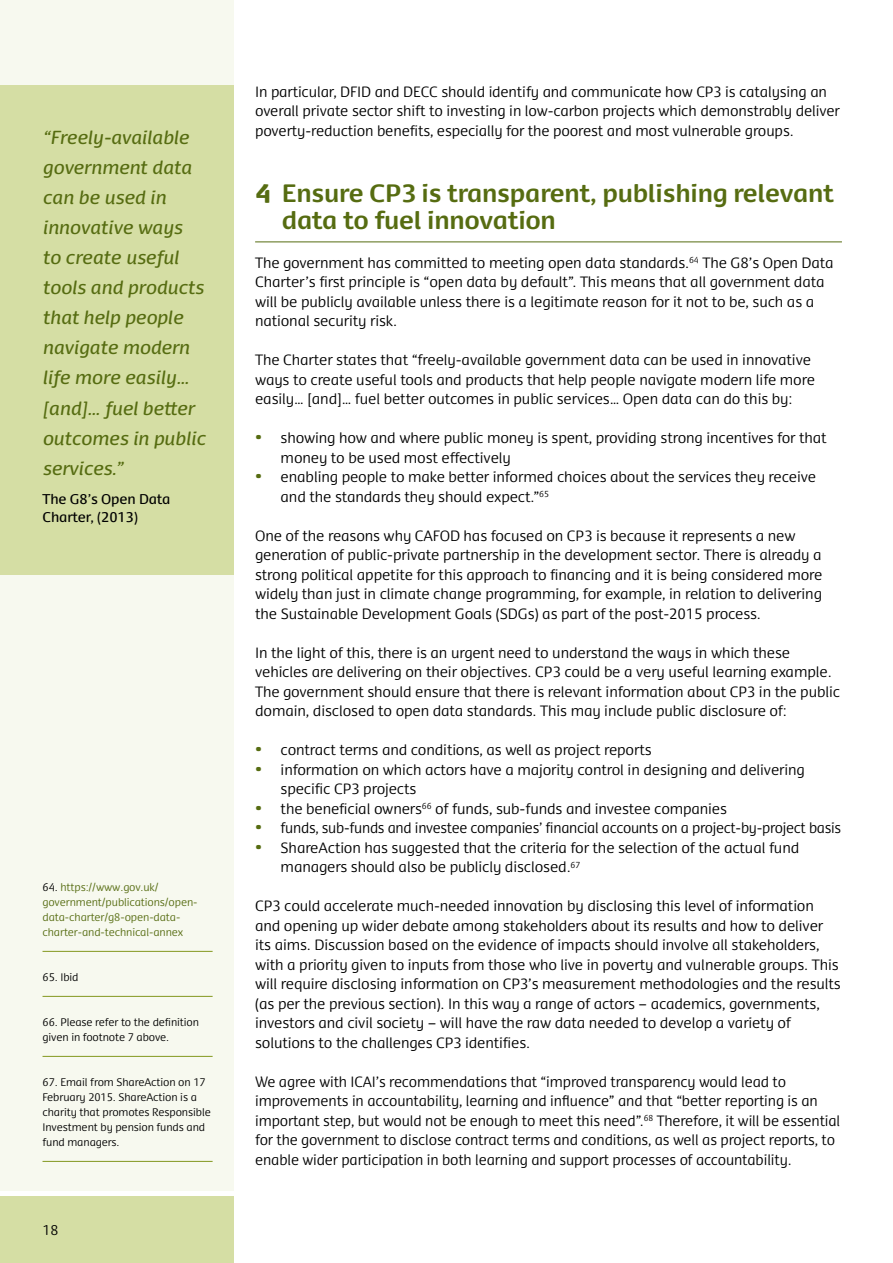
<style>
.page{position:relative;width:893px;height:1263px;background:#fff}
.page>*{position:absolute;margin:0;border:0;box-sizing:border-box;transform-origin:0 0}
.t1{font:700 24px/27px "Dancer TF";letter-spacing:-.01em;color:#566c11}
.t2{font:italic 18px/30px "Dancer Pro";letter-spacing:-.01em;color:#566c11}
.t3{font:300 14.25px/19.5px "Dancer TF";letter-spacing:-.01em;color:#000}
.t4{font:300 14.25px "Dancer TF";letter-spacing:-.01em;color:#000;scale:.96 1}
.t5{font:13.5px/18px "Dancer TF";letter-spacing:-.01em;color:#000}
.t6{font:300 13.5px "Dancer TF";color:#000}
.t7{font:300 10.5px/15px "Dancer TF";letter-spacing:-.01em;color:#000}
.t8{font:300 10.5px/15px "Dancer TF";letter-spacing:-.01em;color:#566c11}
.s1{color:#000}
.s2{font-weight:900}
.s3{font-weight:900;font-size:16.5px;color:#566c11}
</style>
<div class="page">
<div style="left:0;top:0;width:234px;height:1191px;background:#f7f9ef"></div>
<div style="left:0;top:1196px;width:234px;height:67px;background:#d5dea4"></div>
<hr style="left:255px;top:241px;width:587px;height:1px;background:#566c11">
<hr style="left:43px;top:951px;width:170px;height:1px;background:#83981f">
<hr style="left:43px;top:996px;width:170px;height:1px;background:#83981f">
<hr style="left:43px;top:1056px;width:170px;height:1px;background:#83981f">
<hr style="left:43px;top:1161px;width:170px;height:1px;background:#83981f">
<div style="left:0;top:85px;width:234px;height:489px;background:#d5dea4"></div>
<p class="t2" style="left:43px;top:122px;width:165px">“Freely-available government data can be used in innovative ways<br>to create useful tools and products that help people navigate modern life more easily… [and]… fuel better outcomes in public services.”</p>
<p class="t5" style="left:43px;top:490px;width:130px">The G8’s Open Data<br>Charter, (2013)</p>
<p class="t8" style="left:43px;top:879px;width:157px"><span class="s1">64.</span> https://www.gov.uk/ government/publications/open&shy;data-charter/g8-open-data&shy;charter-and-technical-annex</p>
<p class="t7" style="left:43px;top:969px;width:37px">65. Ibid</p>
<p class="t7" style="left:43px;top:1014px;width:158px">66. Please refer to the definition given in footnote 7 above.</p>
<p class="t7" style="left:43px;top:1074px;width:170px">67. Email from ShareAction on 17<br>February 2015. ShareAction is a charity that promotes Responsible<br>Investment by pension funds and fund managers.</p>
<p class="t6" style="left:43px;top:1222px;width:17px">18</p>
<p class="t3" style="left:255px;top:81px;width:586px">In particular, DFID and DECC should identify and communicate how CP3 is catalysing an overall private sector shift to investing in low-carbon projects which demonstrably deliver poverty-reduction benefits, especially for the poorest and most vulnerable groups.</p>
<h1 class="t1" style="left:282px;top:179px;width:554px;text-indent:-27px"><span class="s2">4</span> Ensure CP3 is transparent, publishing relevant data to fuel innovation</h1>
<p class="t3" style="left:255px;top:252px;width:580px">The government has committed to meeting open data standards.<sup>64</sup> The G8’s Open Data Charter’s first principle is “open data by default”. This means that all government data will be publicly available unless there is a legitimate reason for it not to be, such as a national security risk.</p>
<p class="t3" style="left:255px;top:350px;width:561px">The Charter states that “freely-available government data can be used in innovative ways to create useful tools and products that help people navigate modern life more easily… [and]… fuel better outcomes in public services… Open data can do this by:</p>
<p class="t3" style="left:281px;top:428px;width:548px;text-indent:-25px"><span class="s3">•</span> showing how and where public money is spent, providing strong incentives for that money to be used most effectively</p>
<p class="t3" style="left:281px;top:467px;width:537px;text-indent:-25px"><span class="s3">•</span> enabling people to make better informed choices about the services they receive and the standards they should expect.”<sup>65</sup></p>
<p class="t3" style="left:255px;top:525px;width:569px">One of the reasons why CAFOD has focused on CP3 is because it represents a new generation of public-private partnership in the development sector. There is already a strong political appetite for this approach to financing and it is being considered more widely than just in climate change programming, for example, in relation to delivering the Sustainable Development Goals (SDGs) as part of the post-2015 process.</p>
<p class="t3" style="left:255px;top:642px;width:586px">In the light of this, there is an urgent need to understand the ways in which these vehicles are delivering on their objectives. CP3 could be a very useful learning example.<br>The government should ensure that there is relevant information about CP3 in the public domain, disclosed to open data standards. This may include public disclosure of:</p>
<p class="t3" style="left:255px;top:740px;width:398px"><span class="s3">•</span> contract terms and conditions, as well as project reports</p>
<p class="t3" style="left:281px;top:759px;width:526px;text-indent:-25px"><span class="s3">•</span> information on which actors have a majority control in designing and delivering specific CP3 projects</p>
<p class="t3" style="left:255px;top:798px;width:473px"><span class="s3">•</span> the beneficial owners<sup>66</sup> of funds, sub-funds and investee companies</p>
<p class="t4" style="left:255px;top:819px;width:612px"><span class="s3">•</span> funds, sub-funds and investee companies’ financial accounts on a project-by-project basis</p>
<p class="t3" style="left:281px;top:837px;width:520px;text-indent:-25px"><span class="s3">•</span> ShareAction has suggested that the criteria for the selection of the actual fund managers should also be publicly disclosed.<sup>67</sup></p>
<p class="t3" style="left:255px;top:896px;width:587px">CP3 could accelerate much-needed innovation by disclosing this level of information and opening up wider debate among stakeholders about its results and how to deliver its aims. Discussion based on the evidence of impacts should involve all stakeholders, with a priority given to inputs from those who live in poverty and vulnerable groups. This will require disclosing information on CP3’s measurement methodologies and the results (as per the previous section). In this way a range of actors – academics, governments, investors and civil society – will have the raw data needed to develop a variety of solutions to the challenges CP3 identifies.</p>
<p class="t3" style="left:255px;top:1071px;width:586px">We agree with ICAI’s recommendations that “improved transparency would lead to improvements in accountability, learning and influence” and that “better reporting is an important step, but would not be enough to meet this need”.<sup>68</sup> Therefore, it will be essential for the government to disclose contract terms and conditions, as well as project reports, to enable wider participation in both learning and support processes of accountability.</p>
</div>
